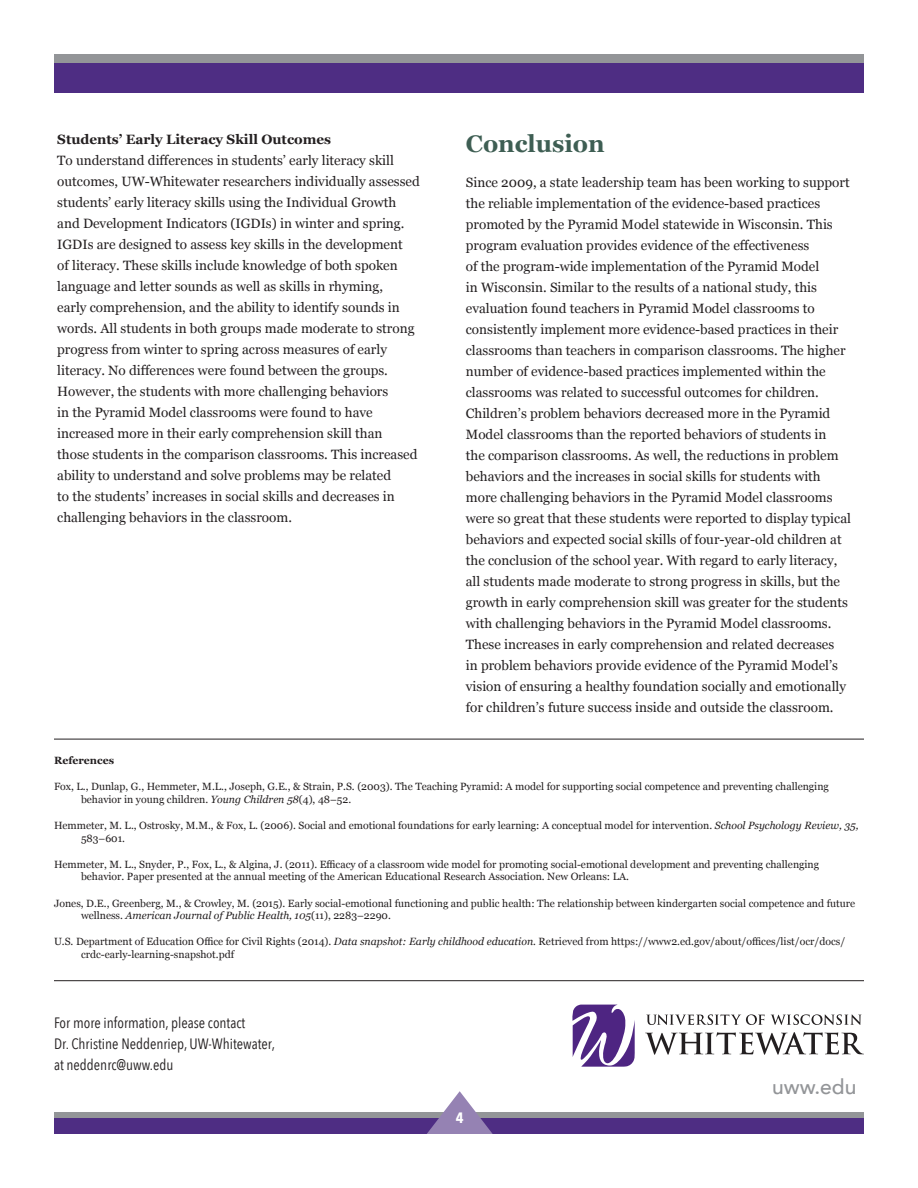
<style>
.page{position:relative;width:918px;height:1188px;background:#fff}
.page>*{position:absolute;margin:0;border:0;box-sizing:border-box;transform-origin:0 0}
.t1{font:700 24px "Georgia";color:#3e5e53}
.t2{font:500 21px "Avenir";color:#939598}
.t3{font:15px/21px "Avenir Next Condensed";color:#231f20}
.t4{font:700 15px "Avenir Next Condensed";color:#fff}
.t5{font:13.5px/21px "Georgia";color:#231f20}
.t6{font:10.5px/12.6px "Georgia";color:#231f20}
.t7{font:700 10.5px "Georgia";color:#231f20}
.s1{font-weight:700}
.s2{font-style:italic}
</style>
<div class="page">
<svg style="left:54px;top:1113px;width:810px;height:6px;background:#878394"></svg>
<div style="left:54px;top:1119px;width:810px;height:15px;background:#4e2d83"></div>
<svg style="left:427px;top:1091px;width:66px;height:43px"></svg>
<div style="left:55px;top:54px;width:809px;height:39px;background:#4e2d83"></div>
<div style="left:55px;top:54px;width:809px;height:9px;background:#939598"></div>
<hr style="left:54px;top:739px;width:810px;height:1px;background:#231f20">
<hr style="left:54px;top:980px;width:810px;height:1px;background:#231f20">
<svg style="left:646px;top:1014px;width:119px;height:11px"></svg>
<svg style="left:771px;top:1014px;width:91px;height:11px"></svg>
<svg style="left:645px;top:1032px;width:219px;height:23px"></svg>
<svg style="left:572px;top:1005px;width:63px;height:62px"></svg>
<p class="t5" style="left:57px;top:128px;width:364px"><span class="s1">Students’ Early Literacy Skill Outcomes<br></span>To understand differences in students’ early literacy skill outcomes, UW-Whitewater researchers individually assessed students’ early literacy skills using the Individual Growth and Development Indicators (IGDIs) in winter and spring.<br>IGDIs are designed to assess key skills in the development<br>of literacy. These skills include knowledge of both spoken language and letter sounds as well as skills in rhyming,<br>early comprehension, and the ability to identify sounds in words. All students in both groups made moderate to strong progress from winter to spring across measures of early literacy. No differences were found between the groups.<br>However, the students with more challenging behaviors<br>in the Pyramid Model classrooms were found to have increased more in their early comprehension skill than<br>those students in the comparison classrooms. This increased ability to understand and solve problems may be related<br>to the students’ increases in social skills and decreases in challenging behaviors in the classroom.</p>
<p class="t1" style="left:466px;top:126px;width:140px">Conclusion</p>
<p class="t5" style="left:466px;top:171px;width:387px">Since 2009, a state leadership team has been working to support the reliable implementation of the evidence-based practices promoted by the Pyramid Model statewide in Wisconsin. This program evaluation provides evidence of the effectiveness<br>of the program-wide implementation of the Pyramid Model<br>in Wisconsin. Similar to the results of a national study, this evaluation found teachers in Pyramid Model classrooms to consistently implement more evidence-based practices in their classrooms than teachers in comparison classrooms. The higher number of evidence-based practices implemented within the classrooms was related to successful outcomes for children.<br>Children’s problem behaviors decreased more in the Pyramid Model classrooms than the reported behaviors of students in<br>the comparison classrooms. As well, the reductions in problem behaviors and the increases in social skills for students with more challenging behaviors in the Pyramid Model classrooms were so great that these students were reported to display typical behaviors and expected social skills of four-year-old children at the conclusion of the school year. With regard to early literacy, all students made moderate to strong progress in skills, but the growth in early comprehension skill was greater for the students with challenging behaviors in the Pyramid Model classrooms.<br>These increases in early comprehension and related decreases<br>in problem behaviors provide evidence of the Pyramid Model’s vision of ensuring a healthy foundation socially and emotionally for children’s future success inside and outside the classroom.</p>
<p class="t7" style="left:54px;top:753px;width:62px">References</p>
<p class="t6" style="left:81px;top:780px;width:749px;text-indent:-27px">Fox, L., Dunlap, G., Hemmeter, M.L., Joseph, G.E., &amp; Strain, P.S. (2003). The Teaching Pyramid: A model for supporting social competence and preventing challenging behavior in young children. <span class="s2">Young Children 58</span>(4), 48–52.</p>
<p class="t6" style="left:81px;top:819px;width:779px;text-indent:-27px">Hemmeter, M. L., Ostrosky, M.M., &amp; Fox, L. (2006). Social and emotional foundations for early learning: A conceptual model for intervention. <span class="s2">School Psychology Review, 35,<br></span>583–601.</p>
<p class="t6" style="left:81px;top:857px;width:740px;text-indent:-27px">Hemmeter, M. L., Snyder, P., Fox, L., &amp; Algina, J. (2011). Efficacy of a classroom wide model for promoting social-emotional development and preventing challenging behavior. Paper presented at the annual meeting of the American Educational Research Association. New Orleans: LA.</p>
<p class="t6" style="left:81px;top:896px;width:776px;text-indent:-27px">Jones, D.E., Greenberg, M., &amp; Crowley, M. (2015). Early social-emotional functioning and public health: The relationship between kindergarten social competence and future wellness. <span class="s2">American Journal of Public Health, 105</span>(11), 2283–2290.</p>
<p class="t6" style="left:81px;top:935px;width:766px;text-indent:-27px">U.S. Department of Education Office for Civil Rights (2014). <span class="s2">Data snapshot: Early childhood education.</span> Retrieved from https://www2.ed.gov/about/offices/list/ocr/docs/ crdc-early-learning-snapshot.pdf</p>
<p class="t3" style="left:54px;top:1012px;width:222px">For more information, please contact<br>Dr. Christine Neddenriep, UW-Whitewater, at neddenrc@uww.edu</p>
<p class="t4" style="left:456px;top:1109px;width:9px">4</p>
<p class="t2" style="left:772px;top:1068px;width:86px">uww.edu</p>
</div>
